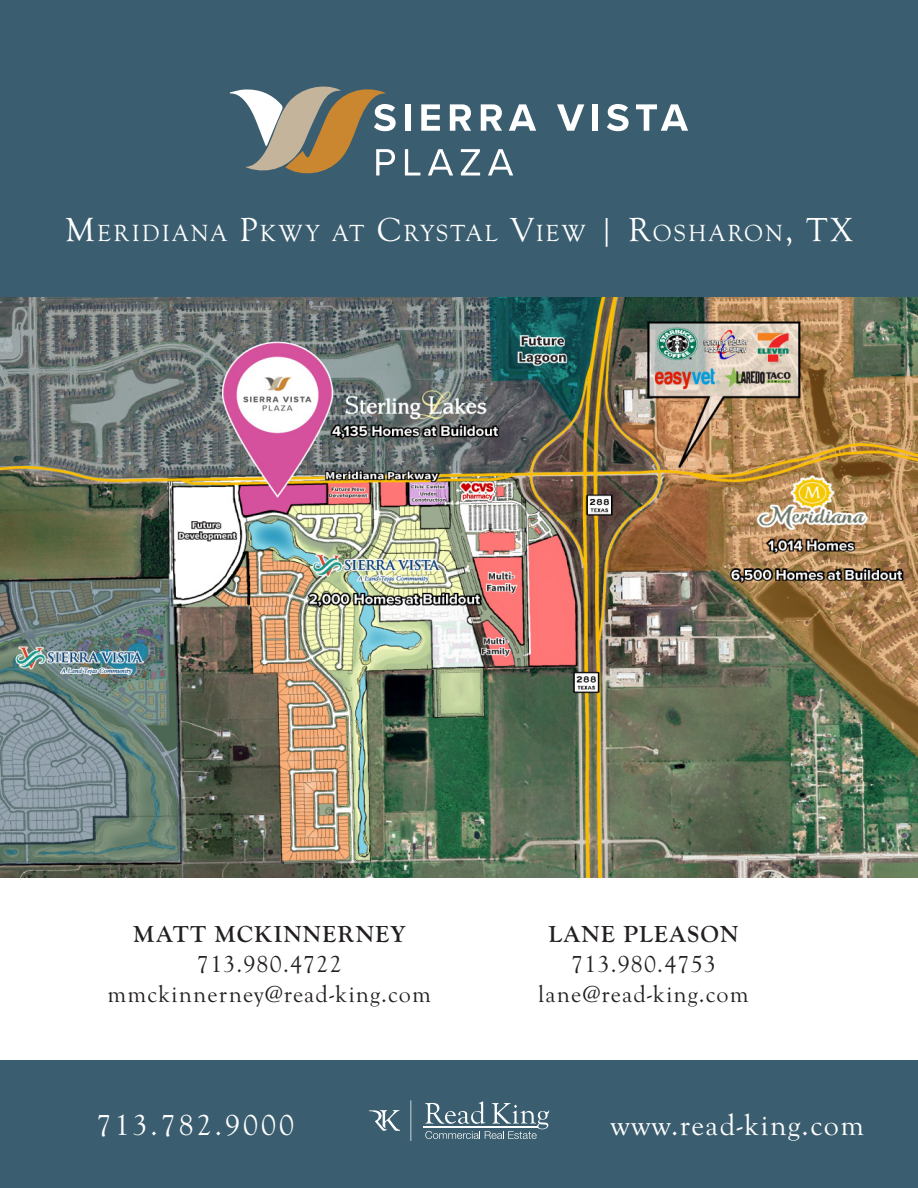
<style>
.page{position:relative;width:918px;height:1188px;background:#fff}
.page>*{position:absolute;margin:0;border:0;box-sizing:border-box;transform-origin:0 0}
.t1{font:30px "Goudy Old Sty";letter-spacing:.05em;color:#fff}
.t2{font:30px "Goudy Old Sty";letter-spacing:.1em;color:#fff}
.t3{font:24.15px "Goudy Old Sty";letter-spacing:.085em;color:#fff}
.t4{font:24px/30px "Goudy Old Sty";letter-spacing:.05em;color:#231f20;text-align:center}
.t5{font:700 24px "Goudy Old Sty";letter-spacing:.05em;color:#231f20}
.s1{font-size:34.5px}
</style>
<div class="page">
<img style="left:0;top:297px;width:918px;height:581px">
<div style="left:0;top:1061px;width:918px;height:127px;background:#3a5d6f"></div>
<div style="left:0;top:0;width:918px;height:297px;background:#3a5d6f"></div>
<hr style="left:423px;top:1126px;width:114px;height:1px;background:#fff">
<svg style="left:425px;top:1101px;width:124px;height:38px"></svg>
<svg style="left:411px;top:1100px;width:1px;height:41px"></svg>
<svg style="left:369px;top:1110px;width:32px;height:21px"></svg>
<div style="left:405px;top:104px;width:6px;height:27px;background:#fff"></div>
<svg style="left:421px;top:104px;width:19px;height:27px"></svg>
<svg style="left:450px;top:104px;width:21px;height:27px"></svg>
<svg style="left:481px;top:104px;width:21px;height:27px"></svg>
<svg style="left:509px;top:104px;width:27px;height:27px"></svg>
<svg style="left:557px;top:104px;width:27px;height:27px"></svg>
<div style="left:592px;top:104px;width:6px;height:27px;background:#fff"></div>
<svg style="left:607px;top:104px;width:22px;height:27px"></svg>
<svg style="left:636px;top:104px;width:52px;height:27px"></svg>
<svg style="left:230px;top:86px;width:166px;height:90px"></svg>
<svg style="left:405px;top:149px;width:15px;height:27px"></svg>
<svg style="left:428px;top:149px;width:25px;height:27px"></svg>
<svg style="left:461px;top:149px;width:19px;height:27px"></svg>
<svg style="left:488px;top:149px;width:25px;height:27px"></svg>
<p class="t3" style="left:66px;top:220px;width:788px"><span class="s1">M</span>ERIDIANA <span class="s1">P</span>KWY AT <span class="s1">C</span>RYSTAL <span class="s1">V</span>IEW <span class="s1">| R</span>OSHARON<span class="s1">, TX</span></p>
<p class="t5" style="left:133px;top:921px;width:274px">MATT MCKINNERNEY</p>
<p class="t4" style="left:107px;top:950px;width:325px">713.980.4722 mmckinnerney@read-king.com</p>
<p class="t5" style="left:549px;top:921px;width:191px">LANE PLEASON</p>
<p class="t4" style="left:538px;top:950px;width:212px">713.980.4753 lane@read-king.com</p>
<p class="t2" style="left:96px;top:1108px;width:199px">713.782.9000</p>
<p class="t1" style="left:611px;top:1108px;width:255px">www.read-king.com</p>
</div>
